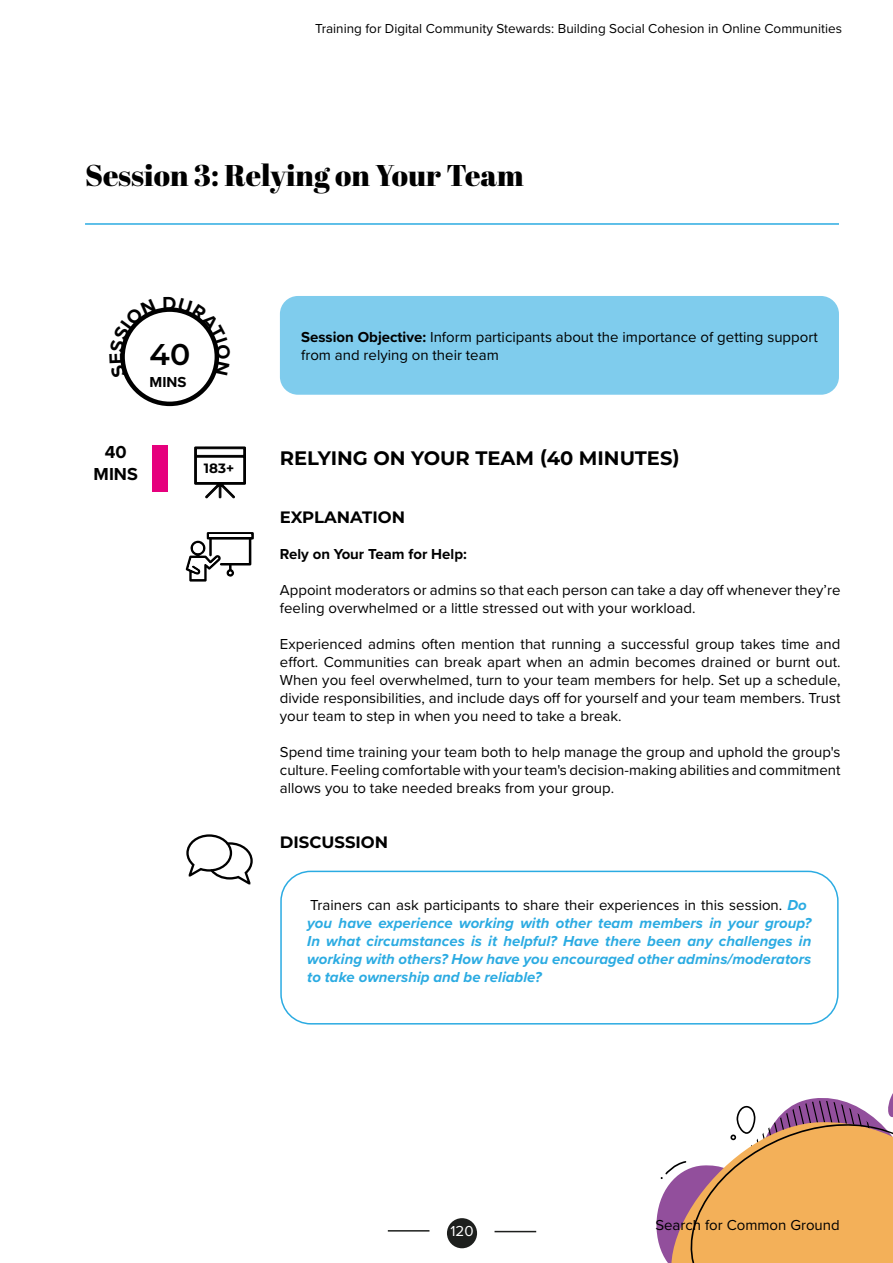
<style>
.page{position:relative;width:893px;height:1263px;background:#fff}
.page>*{position:absolute;margin:0;border:0;box-sizing:border-box;transform-origin:0 0}
.t1{font:30px "Abril Fatface";color:#000}
.t2{font:600 30px "Montserrat";color:#000}
.t3{font:700 19.5px "Montserrat";color:#000}
.t4{font:700 18px/21.6px "Proxima Nova";color:#000;text-align:center}
.t5{font:700 16.5px "Montserrat";color:#000}
.t6{font:15px/18px "Proxima Nova";color:#000}
.t7{font:italic 700 15px/18px "Proxima Nova";color:#2babe2}
.t8{font:700 15px "Proxima Nova";color:#000}
.t9{font:15px "Proxima Nova";color:#fff}
.t10{font:13.5px "Proxima Nova";color:#000}
.t11{font:700 13.5px "Montserrat";color:#000}
.s1{font-weight:700}
.s2{font-weight:400;font-style:normal;color:#000}
</style>
<div class="page">
<div style="left:447px;top:1218px;width:30px;height:30px;background:#1d1f1d;border-radius:50%"></div>
<hr style="left:388px;top:1230px;width:41px;height:1px;background:#1d1f1d">
<hr style="left:495px;top:1231px;width:41px;height:1px;background:#1d1f1d">
<hr style="left:85px;top:223px;width:754px;height:2px;background:#2babe2">
<div style="left:280px;top:296px;width:559px;height:99px;background:#7fcced;border-radius:18px"></div>
<svg style="left:194px;top:446px;width:52px;height:53px"></svg>
<div style="left:152px;top:445px;width:16px;height:47px;background:#e6007d"></div>
<svg style="left:186px;top:532px;width:68px;height:50px"></svg>
<div style="left:193px;top:543px;width:10px;height:10px;background:#fff;border-radius:50%"></div>
<svg style="left:186px;top:834px;width:67px;height:51px"></svg>
<div style="left:280px;top:871px;width:559px;height:153px;border:2px solid #2babe2;border-radius:30px"></div>
<svg style="left:656px;top:1093px;width:237px;height:170px"></svg>
<svg style="left:120px;top:309px;width:36px;height:70px"></svg>
<svg style="left:164px;top:307px;width:56px;height:68px"></svg>
<p class="t10" style="left:315px;top:18px;width:528px">Training for Digital Community Stewards: Building Social Cohesion in Online Communities</p>
<h1 class="t1" style="left:85px;top:154px;width:440px">Session 3: Relying on Your Team</h1>
<h1 class="t2" style="left:150px;top:333px;width:42px">40</h1>
<p class="t8" style="left:150px;top:370px;width:38px">MINS</p>
<p class="t4" style="left:94px;top:441px;width:46px">40<br>MINS</p>
<p class="t11" style="left:204px;top:458px;width:32px">183+</p>
<p class="t6" style="left:301px;top:328px;width:518px"><span class="s1">Session Objective:</span> Inform participants about the importance of getting support from and relying on their team</p>
<h2 class="t3" style="left:280px;top:444px;width:401px">RELYING ON YOUR TEAM (40 MINUTES)</h2>
<p class="t5" style="left:280px;top:505px;width:127px">EXPLANATION</p>
<p class="t8" style="left:280px;top:542px;width:188px">Rely on Your Team for Help:</p>
<p class="t6" style="left:280px;top:580px;width:562px">Appoint moderators or admins so that each person can take a day off whenever they’re feeling overwhelmed or a little stressed out with your workload.</p>
<p class="t6" style="left:280px;top:634px;width:562px;text-align:justify">Experienced admins often mention that running a successful group takes time and effort. Communities can break apart when an admin becomes drained or burnt out.<br>When you feel overwhelmed, turn to your team members for help. Set up a schedule, divide responsibilities, and include days off for yourself and your team members. Trust your team to step in when you need to take a break.</p>
<p class="t6" style="left:280px;top:742px;width:562px;text-align:justify">Spend time training your team both to help manage the group and uphold the group's culture. Feeling comfortable with your team's decision-making abilities and commitment allows you to take needed breaks from your group.</p>
<p class="t5" style="left:280px;top:831px;width:110px">DISCUSSION</p>
<p class="t7" style="left:307px;top:895px;width:506px"><span class="s2">Trainers can ask participants to share their experiences in this session.</span> Do you have experience working with other team members in your group?<br>In what circumstances is it helpful? Have there been any challenges in working with others? How have you encouraged other admins/moderators to take ownership and be reliable?</p>
<p class="t9" style="left:450px;top:1220px;width:25px">120</p>
<p class="t6" style="left:655px;top:1215px;width:186px">Search for Common Ground</p>
</div>
